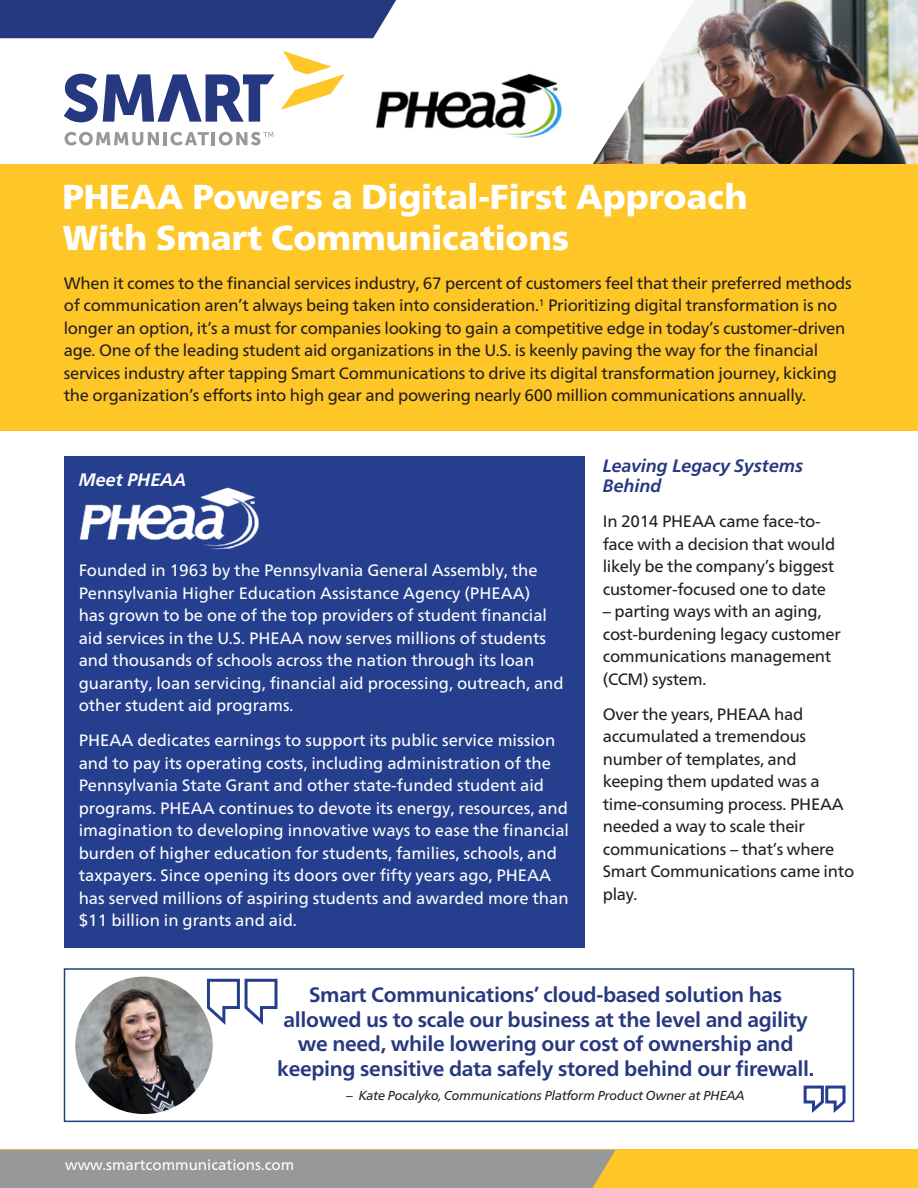
<style>
.page{position:relative;width:918px;height:1188px;background:#fff}
.page>*{position:absolute;margin:0;border:0;box-sizing:border-box;transform-origin:0 0}
.t1{font:900 34.5px/41px "Frutiger Neue LT Pro";color:#fff}
.t2{font:700 20.85px/24.8px "Frutiger Neue LT Pro";letter-spacing:-.015em;color:#26387f;text-align:center}
.Headline{font:italic 700 18px/19.5px "Frutiger Neue LT Pro";color:#26387f}
.Headline-2{font:italic 700 18px "Frutiger Neue LT Pro";color:#fff}
.t3{font:16.5px/22.5px "Frutiger Neue LT Pro";letter-spacing:-.015em;color:#231f20}
.t4{font:16.5px/22.5px "Frutiger Neue LT Pro";color:#fff}
.t5{font:15px "Frutiger Neue LT Pro";color:#fff}
.t6{font:italic 13.05px "Frutiger Neue LT Pro";letter-spacing:-.015em;color:#231f20}
</style>
<div class="page">
<img style="left:694px;top:0;width:224px;height:164px">
<svg style="left:0;top:1px;width:694px;height:163px"></svg>
<svg style="left:64px;top:74px;width:211px;height:48px"></svg>
<svg style="left:65px;top:132px;width:94px;height:14px"></svg>
<hr style="left:163px;top:132px;width:4px;height:13px;background:#979898">
<svg style="left:170px;top:132px;width:104px;height:14px"></svg>
<svg style="left:281px;top:51px;width:64px;height:59px"></svg>
<div style="left:0;top:0;width:396px;height:38px;background:#26387f"></div>
<img style="left:375px;top:70px;width:189px;height:71px">
<div style="left:64px;top:457px;width:521px;height:491px;background:#253f8e"></div>
<div style="left:0;top:1150px;width:918px;height:38px;background:#fec627"></div>
<div style="left:0;top:1150px;width:616px;height:38px;background:#979898"></div>
<div style="left:0;top:164px;width:918px;height:267px;background:#fec627"></div>
<img style="left:80px;top:487px;width:179px;height:63px">
<div style="left:64px;top:968px;width:790px;height:154px;border:2px solid #1c427f"></div>
<svg style="left:206px;top:978px;width:72px;height:47px"></svg>
<svg style="left:803px;top:1085px;width:43px;height:28px"></svg>
<img style="left:75px;top:977px;width:138px;height:137px;border-radius:69px">
<p class="t1" style="left:62px;top:176px;width:686px">PHEAA Powers a Digital-First Approach<br>With Smart Communications</p>
<p class="t3" style="left:64px;top:272px;width:790px">When it comes to the financial services industry, 67 percent of customers feel that their preferred methods of communication aren’t always being taken into consideration.<sup>1</sup> Prioritizing digital transformation is no longer an option, it’s a must for companies looking to gain a competitive edge in today’s customer-driven age. One of the leading student aid organizations in the U.S. is keenly paving the way for the financial services industry after tapping Smart Communications to drive its digital transformation journey, kicking the organization’s efforts into high gear and powering nearly 600 million communications annually.</p>
<p class="Headline-2" style="left:79px;top:469px;width:109px">Meet PHEAA</p>
<p class="t4" style="left:79px;top:559px;width:487px">Founded in 1963 by the Pennsylvania General Assembly, the Pennsylvania Higher Education Assistance Agency (PHEAA)<br>has grown to be one of the top providers of student financial aid services in the U.S. PHEAA now serves millions of students and thousands of schools across the nation through its loan guaranty, loan servicing, financial aid processing, outreach, and other student aid programs.</p>
<p class="t4" style="left:79px;top:729px;width:492px">PHEAA dedicates earnings to support its public service mission and to pay its operating costs, including administration of the Pennsylvania State Grant and other state-funded student aid programs. PHEAA continues to devote its energy, resources, and imagination to developing innovative ways to ease the financial burden of higher education for students, families, schools, and taxpayers. Since opening its doors over fifty years ago, PHEAA has served millions of aspiring students and awarded more than $11 billion in grants and aid.</p>
<p class="Headline" style="left:603px;top:456px;width:202px">Leaving Legacy Systems<br>Behind</p>
<p class="t3" style="left:603px;top:510px;width:234px">In 2014 PHEAA came face-to&shy;face with a decision that would likely be the company’s biggest customer-focused one to date</p>
<p class="t3" style="left:603px;top:600px;width:240px">– parting ways with an aging, cost-burdening legacy customer communications management (CCM) system.</p>
<p class="t3" style="left:603px;top:703px;width:253px">Over the years, PHEAA had accumulated a tremendous number of templates, and keeping them updated was a time-consuming process. PHEAA needed a way to scale their communications – that’s where<br>Smart Communications came into play.</p>
<p class="t2" style="left:277px;top:982px;width:539px">Smart Communications’ cloud-based solution has allowed us to scale our business at the level and agility we need, while lowering our cost of ownership and keeping sensitive data safely stored behind our firewall.</p>
<p class="t6" style="left:347px;top:1088px;width:400px">– Kate Pocalyko, Communications Platform Product Owner at PHEAA</p>
<p class="t5" style="left:65px;top:1155px;width:231px">www.smartcommunications.com</p>
</div>
